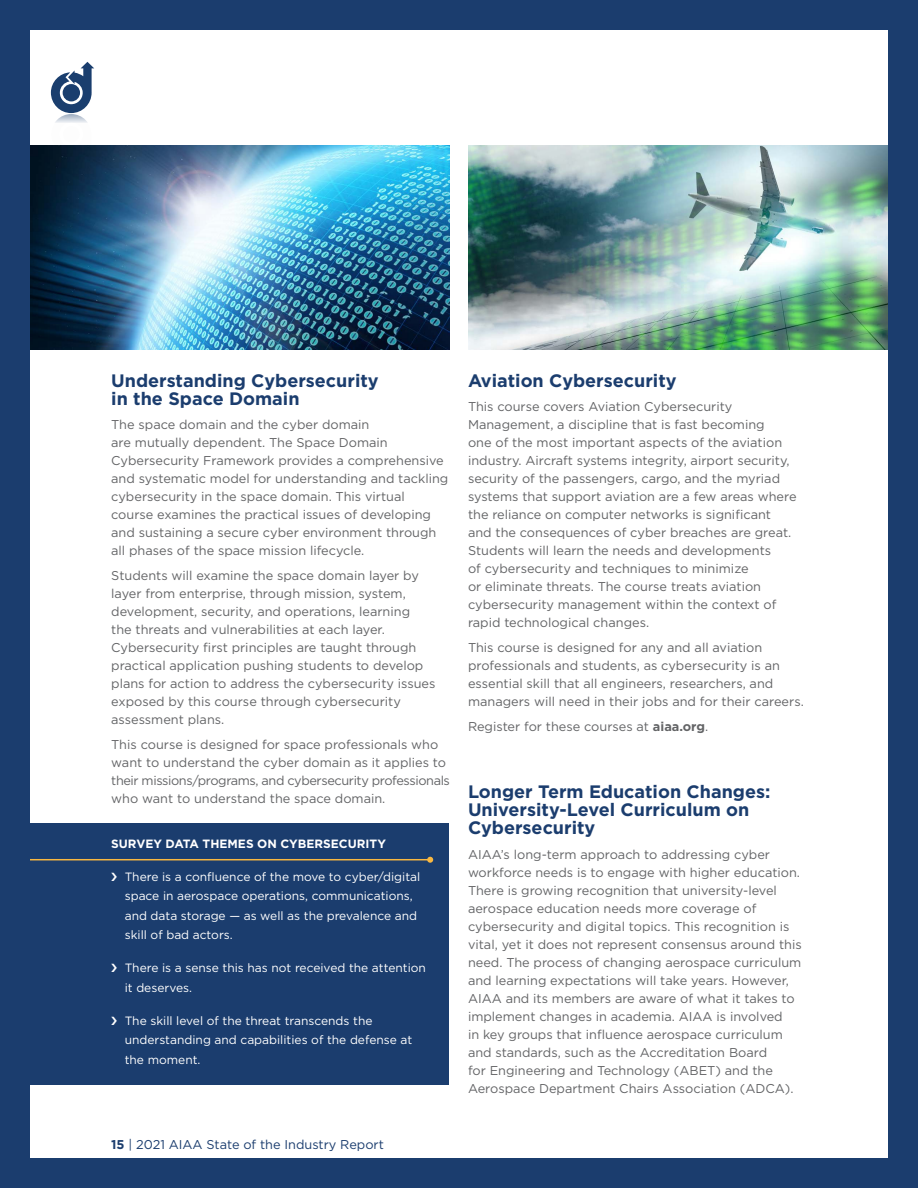
<style>
.page{position:relative;width:918px;height:1188px;background:#fff}
.page>*{position:absolute;margin:0;border:0;box-sizing:border-box;transform-origin:0 0}
.t1{font:700 18px/18px "Gotham";color:#1b3d6e}
.t2{font:12.75px/18px "Gotham";color:#636466}
.t3{font:12.75px "Gotham";color:#1b3d6e}
.t4{font:12px/19.5px "Gotham";color:#fff}
.t5{font:700 12px "Gotham";color:#fff}
.s1{font-weight:700}
</style>
<div class="page">
<div style="left:0;top:823px;width:448px;height:261px;background:#1b3d6e"></div>
<hr style="left:0;top:859px;width:430px;height:1px;background:#f9b841">
<svg style="left:427px;top:857px;width:6px;height:6px"></svg>
<svg style="left:51px;top:62px;width:43px;height:84px"></svg>
<img style="left:31px;top:146px;width:419px;height:203px">
<img style="left:468px;top:146px;width:419px;height:203px">
<div style="left:0;top:0;width:918px;height:1188px;border:30px solid #1b3d6e"></div>
<h1 class="t1" style="left:111px;top:371px;width:269px">Understanding Cybersecurity in the Space Domain</h1>
<p class="t2" style="left:111px;top:416px;width:339px">The space domain and the cyber domain<br>are mutually dependent. The Space Domain Cybersecurity Framework provides a comprehensive and systematic model for understanding and tackling cybersecurity in the space domain. This virtual course examines the practical issues of developing and sustaining a secure cyber environment through all phases of the space mission lifecycle.</p>
<p class="t2" style="left:111px;top:566px;width:326px">Students will examine the space domain layer by layer from enterprise, through mission, system, development, security, and operations, learning<br>the threats and vulnerabilities at each layer.<br>Cybersecurity first principles are taught through practical application pushing students to develop plans for action to address the cybersecurity issues exposed by this course through cybersecurity assessment plans.</p>
<p class="t2" style="left:111px;top:735px;width:340px">This course is designed for space professionals who want to understand the cyber domain as it applies to their missions/programs, and cybersecurity professionals who want to understand the space domain.</p>
<p class="t5" style="left:111px;top:836px;width:276px">SURVEY DATA THEMES ON CYBERSECURITY</p>
<p class="t4" style="left:125px;top:867px;width:297px">There is a confluence of the move to cyber/digital space in aerospace operations, communications, and data storage — as well as the prevalence and skill of bad actors.</p>
<p class="t4" style="left:125px;top:958px;width:303px">There is a sense this has not received the attention it deserves.</p>
<p class="t4" style="left:125px;top:1011px;width:289px">The skill level of the threat transcends the understanding and capabilities of the defense at the moment.</p>
<p class="t3" style="left:111px;top:1136px;width:274px"><span class="s1">15</span> | 2021 AIAA State of the Industry Report</p>
<h1 class="t1" style="left:468px;top:371px;width:210px">Aviation Cybersecurity</h1>
<p class="t2" style="left:468px;top:398px;width:330px">This course covers Aviation Cybersecurity Management, a discipline that is fast becoming<br>one of the most important aspects of the aviation industry. Aircraft systems integrity, airport security, security of the passengers, cargo, and the myriad systems that support aviation are a few areas where the reliance on computer networks is significant and the consequences of cyber breaches are great.<br>Students will learn the needs and developments<br>of cybersecurity and techniques to minimize<br>or eliminate threats. The course treats aviation cybersecurity management within the context of rapid technological changes.</p>
<p class="t2" style="left:468px;top:638px;width:337px">This course is designed for any and all aviation professionals and students, as cybersecurity is an essential skill that all engineers, researchers, and managers will need in their jobs and for their careers.</p>
<p class="t2" style="left:468px;top:717px;width:242px">Register for these courses at <span class="s1">aiaa.org</span>.</p>
<h1 class="t1" style="left:468px;top:783px;width:304px">Longer Term Education Changes:<br>University-Level Curriculum on<br>Cybersecurity</h1>
<p class="t2" style="left:468px;top:845px;width:335px">AIAA’s long-term approach to addressing cyber workforce needs is to engage with higher education.<br>There is growing recognition that university-level aerospace education needs more coverage of cybersecurity and digital topics. This recognition is vital, yet it does not represent consensus around this need. The process of changing aerospace curriculum and learning expectations will take years. However, AIAA and its members are aware of what it takes to implement changes in academia. AIAA is involved<br>in key groups that influence aerospace curriculum and standards, such as the Accreditation Board<br>for Engineering and Technology (ABET) and the Aerospace Department Chairs Association (ADCA).</p>
</div>
